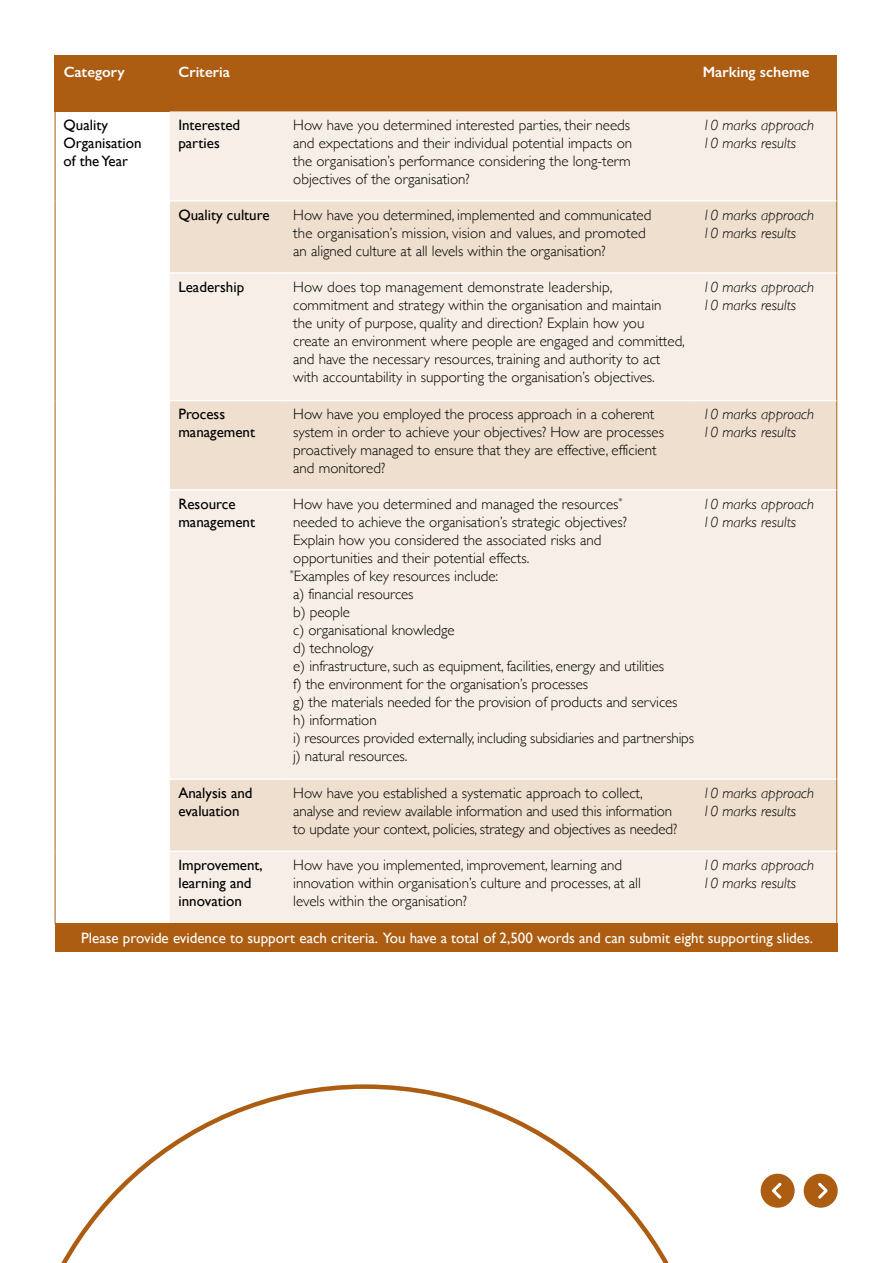
<style>
.page{position:relative;width:893px;height:1263px;background:#fff}
.page>*{position:absolute;margin:0;border:0;box-sizing:border-box;transform-origin:0 0}
.Gill_Sans_light_10pt{font:300 15px/18px "Gill Sans";color:#000}
.Gill_Sans_light_10pt-2{font:italic 300 15px "Gill Sans";color:#000}
.Gill_Sans_light_10pt-3{font:15px/18px "Gill Sans";color:#000}
.t1{font:15px "Gill Sans";color:#fff}
.t2{font:600 15px "Gill Sans Nova";color:#fff}
</style>
<div class="page">
<div style="left:761px;top:1174px;width:34px;height:34px;background:#ac5d11;border-radius:50%"></div>
<svg style="left:772px;top:1182px;width:10px;height:17px"></svg>
<div style="left:804px;top:1174px;width:34px;height:34px;background:#ac5d11;border-radius:50%"></div>
<svg style="left:818px;top:1182px;width:10px;height:17px"></svg>
<div style="left:55px;top:55px;width:782px;height:56px;background:#ac5d11"></div>
<div style="left:170px;top:111px;width:666px;height:812px;background:#f7efe7"></div>
<svg style="left:170px;top:201px;width:666px;height:649px;background:#f3e9de"></svg>
<hr style="left:55px;top:111px;width:1px;height:90px;background:#ac5d11">
<hr style="left:55px;top:201px;width:1px;height:72px;background:#ac5d11">
<hr style="left:55px;top:273px;width:1px;height:128px;background:#ac5d11">
<hr style="left:55px;top:401px;width:1px;height:89px;background:#ac5d11">
<hr style="left:55px;top:490px;width:1px;height:289px;background:#ac5d11">
<hr style="left:55px;top:779px;width:1px;height:72px;background:#ac5d11">
<hr style="left:55px;top:851px;width:1px;height:72px;background:#ac5d11">
<hr style="left:55px;top:923px;width:115px;height:1px;background:#ac5d11">
<hr style="left:170px;top:923px;width:115px;height:1px;background:#ac5d11">
<hr style="left:285px;top:923px;width:409px;height:1px;background:#ac5d11">
<hr style="left:694px;top:923px;width:143px;height:1px;background:#ac5d11">
<hr style="left:836px;top:111px;width:1px;height:90px;background:#ac5d11">
<hr style="left:836px;top:201px;width:1px;height:72px;background:#ac5d11">
<hr style="left:836px;top:273px;width:1px;height:128px;background:#ac5d11">
<hr style="left:836px;top:401px;width:1px;height:89px;background:#ac5d11">
<hr style="left:836px;top:490px;width:1px;height:289px;background:#ac5d11">
<hr style="left:836px;top:779px;width:1px;height:72px;background:#ac5d11">
<hr style="left:836px;top:851px;width:1px;height:72px;background:#ac5d11">
<hr style="left:170px;top:200px;width:115px;height:1px;background:#fff">
<hr style="left:285px;top:200px;width:409px;height:1px;background:#fff">
<hr style="left:694px;top:200px;width:142px;height:1px;background:#fff">
<hr style="left:170px;top:272px;width:115px;height:2px;background:#fff">
<hr style="left:285px;top:272px;width:409px;height:2px;background:#fff">
<hr style="left:694px;top:272px;width:142px;height:2px;background:#fff">
<hr style="left:170px;top:400px;width:115px;height:1px;background:#fff">
<hr style="left:285px;top:400px;width:409px;height:1px;background:#fff">
<hr style="left:694px;top:400px;width:142px;height:1px;background:#fff">
<hr style="left:170px;top:489px;width:115px;height:2px;background:#fff">
<hr style="left:285px;top:489px;width:409px;height:2px;background:#fff">
<hr style="left:694px;top:489px;width:142px;height:2px;background:#fff">
<hr style="left:170px;top:778px;width:115px;height:2px;background:#fff">
<hr style="left:285px;top:778px;width:409px;height:2px;background:#fff">
<hr style="left:694px;top:778px;width:142px;height:2px;background:#fff">
<hr style="left:170px;top:850px;width:115px;height:2px;background:#fff">
<hr style="left:285px;top:850px;width:409px;height:2px;background:#fff">
<hr style="left:694px;top:850px;width:142px;height:2px;background:#fff">
<svg style="left:61px;top:1084px;width:608px;height:179px"></svg>
<div style="left:55px;top:924px;width:783px;height:28px;background:#ac5d11"></div>
<p class="t2" style="left:64px;top:62px;width:63px">Category</p>
<p class="t2" style="left:179px;top:62px;width:53px">Criteria</p>
<p class="t2" style="left:703px;top:62px;width:108px">Marking scheme</p>
<p class="Gill_Sans_light_10pt-3" style="left:64px;top:116px;width:46px">Quality</p>
<p class="Gill_Sans_light_10pt-3" style="left:64px;top:134px;width:80px">Organisation</p>
<p class="Gill_Sans_light_10pt-3" style="left:64px;top:152px;width:66px">of the Year</p>
<p class="Gill_Sans_light_10pt-3" style="left:178px;top:116px;width:63px">Interested parties</p>
<p class="Gill_Sans_light_10pt" style="left:293px;top:116px;width:340px">How have you determined interested parties, their needs and expectations and their individual potential impacts on the organisation’s performance considering the long-term objectives of the organisation?</p>
<p class="Gill_Sans_light_10pt-2" style="left:703px;top:117px;width:113px">10 marks approach</p>
<p class="Gill_Sans_light_10pt-2" style="left:703px;top:135px;width:95px">10 marks results</p>
<p class="Gill_Sans_light_10pt-3" style="left:178px;top:205px;width:93px">Quality culture</p>
<p class="Gill_Sans_light_10pt" style="left:293px;top:205px;width:360px">How have you determined, implemented and communicated the organisation’s mission, vision and values, and promoted an aligned culture at all levels within the organisation?</p>
<p class="Gill_Sans_light_10pt-2" style="left:703px;top:206px;width:113px">10 marks approach</p>
<p class="Gill_Sans_light_10pt-2" style="left:703px;top:224px;width:95px">10 marks results</p>
<p class="Gill_Sans_light_10pt-3" style="left:178px;top:278px;width:67px">Leadership</p>
<p class="Gill_Sans_light_10pt" style="left:293px;top:277px;width:393px">How does top management demonstrate leadership, commitment and strategy within the organisation and maintain<br>the unity of purpose, quality and direction? Explain how you<br>create an environment where people are engaged and committed, and have the necessary resources, training and authority to act with accountability in supporting the organisation’s objectives.</p>
<p class="Gill_Sans_light_10pt-2" style="left:703px;top:278px;width:113px">10 marks approach</p>
<p class="Gill_Sans_light_10pt-2" style="left:703px;top:296px;width:95px">10 marks results</p>
<p class="Gill_Sans_light_10pt-3" style="left:178px;top:405px;width:48px">Process</p>
<p class="Gill_Sans_light_10pt-3" style="left:178px;top:423px;width:78px">management</p>
<p class="Gill_Sans_light_10pt" style="left:293px;top:405px;width:372px">How have you employed the process approach in a coherent system in order to achieve your objectives? How are processes proactively managed to ensure that they are effective, efficient and monitored?</p>
<p class="Gill_Sans_light_10pt-2" style="left:703px;top:406px;width:113px">10 marks approach</p>
<p class="Gill_Sans_light_10pt-2" style="left:703px;top:424px;width:95px">10 marks results</p>
<p class="Gill_Sans_light_10pt-3" style="left:178px;top:494px;width:59px">Resource</p>
<p class="Gill_Sans_light_10pt-3" style="left:178px;top:512px;width:78px">management</p>
<p class="Gill_Sans_light_10pt" style="left:290px;top:494px;width:339px">How have you determined and managed the resources<sup>* </sup>needed to achieve the organisation’s strategic objectives?<br>Explain how you considered the associated risks and opportunities and their potential effects.<br><sup>*</sup>Examples of key resources include:</p>
<p class="Gill_Sans_light_10pt" style="left:293px;top:584px;width:122px">a) financial resources</p>
<p class="Gill_Sans_light_10pt" style="left:293px;top:602px;width:58px">b) people</p>
<p class="Gill_Sans_light_10pt" style="left:293px;top:620px;width:163px">c) organisational knowledge</p>
<p class="Gill_Sans_light_10pt" style="left:293px;top:638px;width:82px">d) technology</p>
<p class="Gill_Sans_light_10pt" style="left:293px;top:656px;width:372px">e) infrastructure, such as equipment, facilities, energy and utilities</p>
<p class="Gill_Sans_light_10pt" style="left:293px;top:674px;width:296px">f) the environment for the organisation’s processes</p>
<p class="Gill_Sans_light_10pt" style="left:293px;top:692px;width:386px">g) the materials needed for the provision of products and services</p>
<p class="Gill_Sans_light_10pt" style="left:293px;top:710px;width:85px">h) information</p>
<p class="Gill_Sans_light_10pt" style="left:293px;top:728px;width:402px">i) resources provided externally, including subsidiaries and partnerships</p>
<p class="Gill_Sans_light_10pt" style="left:293px;top:746px;width:116px">j) natural resources.</p>
<p class="Gill_Sans_light_10pt-2" style="left:703px;top:495px;width:113px">10 marks approach</p>
<p class="Gill_Sans_light_10pt-2" style="left:703px;top:513px;width:95px">10 marks results</p>
<p class="Gill_Sans_light_10pt-3" style="left:178px;top:784px;width:76px">Analysis and</p>
<p class="Gill_Sans_light_10pt-3" style="left:178px;top:802px;width:63px">evaluation</p>
<p class="Gill_Sans_light_10pt" style="left:293px;top:783px;width:385px">How have you established a systematic approach to collect, analyse and review available information and used this information to update your context, policies, strategy and objectives as needed?</p>
<p class="Gill_Sans_light_10pt-2" style="left:703px;top:784px;width:113px">10 marks approach</p>
<p class="Gill_Sans_light_10pt-2" style="left:703px;top:802px;width:95px">10 marks results</p>
<p class="Gill_Sans_light_10pt-3" style="left:178px;top:856px;width:86px">Improvement,</p>
<p class="Gill_Sans_light_10pt-3" style="left:178px;top:874px;width:75px">learning and</p>
<p class="Gill_Sans_light_10pt-3" style="left:178px;top:892px;width:65px">innovation</p>
<p class="Gill_Sans_light_10pt" style="left:293px;top:856px;width:349px">How have you implemented, improvement, learning and innovation within organisation’s culture and processes, at all levels within the organisation?</p>
<p class="Gill_Sans_light_10pt-2" style="left:703px;top:857px;width:113px">10 marks approach</p>
<p class="Gill_Sans_light_10pt-2" style="left:703px;top:875px;width:95px">10 marks results</p>
<p class="t1" style="left:81px;top:929px;width:733px">Please provide evidence to support each criteria. You have a total of 2,500 words and can submit eight supporting slides.</p>
</div>
